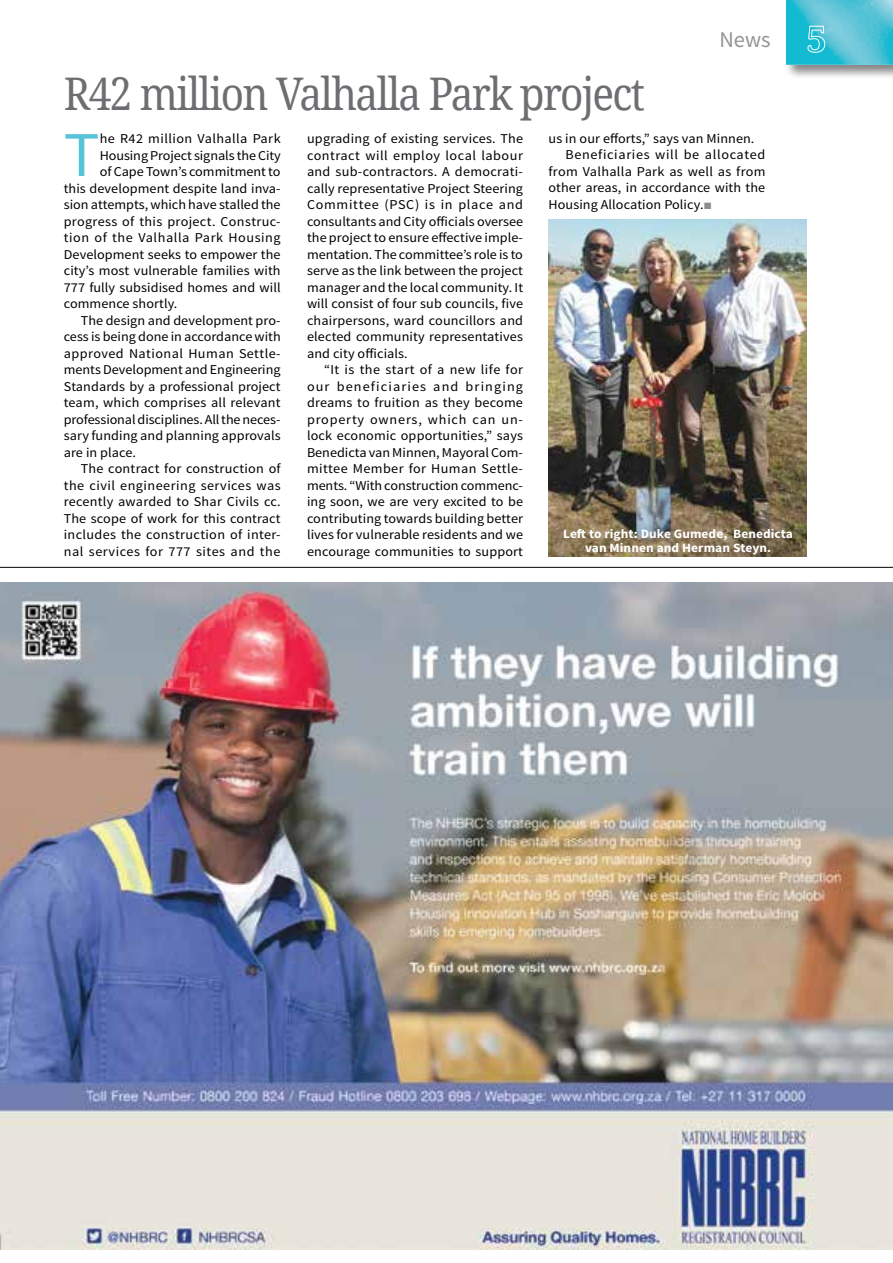
<style>
.page{position:relative;width:893px;height:1263px;background:#fff}
.page>*{position:absolute;margin:0;border:0;box-sizing:border-box;transform-origin:0 0}
.t1{font:63.75px "Source Sans Pro";color:#56c3d7;scale:1.05 1}
.t2{font:45px "Droid Serif";letter-spacing:-.04em;color:#6d6e71;scale:.9 1}
.t3{font:22.5px "Source Sans Pro";color:#939598}
.t4{font:13.5px/16.5px "Source Sans Pro";letter-spacing:.005em;color:#000;text-align:justify;scale:1.05 1}
.t5{font:13.5px "Source Sans Pro";letter-spacing:.025em;color:#000;scale:1.05 1}
.t6{font:13.5px "Source Sans Pro";letter-spacing:.04em;color:#000;scale:1.05 1}
.t7{font:13.5px "Source Sans Pro";letter-spacing:.03em;color:#000;scale:1.05 1}
.t8{font:13.5px "Source Sans Pro";letter-spacing:.035em;color:#000;scale:1.05 1}
.t9{font:13.5px "Source Sans Pro";letter-spacing:.045em;color:#000;scale:1.05 1}
.t10{font:700 12.75px/15px "Source Sans Pro";letter-spacing:.005em;color:#fff;text-align:center;scale:1.05 1}
.s1{font-family:"Franklin Gothic";color:#8a8c8e}
</style>
<div class="page">
<div style="left:784px;top:0;width:109px;height:79px;background:#000;opacity:.48"></div>
<img style="left:786px;top:0;width:107px;height:64px">
<img style="left:0;top:582px;width:893px;height:667px">
<svg style="left:807px;top:15px;width:18px;height:38px"></svg>
<hr style="left:0;top:567px;width:893px;height:1px;background:#000">
<img style="left:549px;top:220px;width:258px;height:336px">
<h2 class="t2" style="left:64px;top:66px;width:647px">R42 million Valhalla Park project</h2>
<h3 class="t3" style="left:719px;top:25px;width:53px">News</h3>
<h1 class="t1" style="left:64px;top:115px;width:35px">T</h1>
<p class="t7" style="left:100px;top:130px;width:174px">he R42 million Valhalla Park</p>
<p class="t4" style="left:100px;top:147px;width:174px">Housing Project signals the City</p>
<p class="t4" style="left:100px;top:163px;width:174px">of Cape Town’s commitment to</p>
<p class="t4" style="left:64px;top:180px;width:208px">this development despite land inva-</p>
<p class="t4" style="left:64px;top:196px;width:208px">sion attempts, which have stalled the</p>
<p class="t5" style="left:64px;top:213px;width:208px">progress of this project. Construc-</p>
<p class="t6" style="left:64px;top:229px;width:208px">tion of the Valhalla Park Housing</p>
<p class="t4" style="left:64px;top:246px;width:208px">Development seeks to empower the</p>
<p class="t4" style="left:64px;top:262px;width:208px">city’s most vulnerable families with</p>
<p class="t4" style="left:64px;top:279px;width:208px">777 fully subsidised homes and will</p>
<p class="t4" style="left:64px;top:295px;width:110px">commence shortly.</p>
<p class="t4" style="left:81px;top:312px;width:192px">The design and development pro-</p>
<p class="t4" style="left:64px;top:328px;width:208px">cess is being done in accordance with</p>
<p class="t7" style="left:64px;top:345px;width:208px">approved National Human Settle-</p>
<p class="t4" style="left:64px;top:361px;width:208px">ments Development and Engineering</p>
<p class="t4" style="left:64px;top:378px;width:208px">Standards by a professional project</p>
<p class="t4" style="left:64px;top:394px;width:208px">team, which comprises all relevant</p>
<p class="t4" style="left:64px;top:411px;width:208px">professional disciplines. All the neces-</p>
<p class="t4" style="left:64px;top:427px;width:208px">sary funding and planning approvals</p>
<p class="t4" style="left:64px;top:444px;width:70px">are in place.</p>
<p class="t4" style="left:81px;top:460px;width:192px">The contract for construction of</p>
<p class="t8" style="left:64px;top:477px;width:208px">the civil engineering services was</p>
<p class="t4" style="left:64px;top:493px;width:208px">recently awarded to Shar Civils cc.</p>
<p class="t4" style="left:64px;top:510px;width:208px">The scope of work for this contract</p>
<p class="t5" style="left:64px;top:526px;width:208px">includes the construction of inter-</p>
<p class="t6" style="left:64px;top:543px;width:208px">nal services for 777 sites and the</p>
<p class="t4" style="left:307px;top:130px;width:207px">upgrading of existing services. The contract will employ local labour and sub-contractors. A democrati&shy;cally representative Project Steering Committee (PSC) is in place and consultants and City officials oversee the project to ensure effective imple&shy;mentation. The committee’s role is to serve as the link between the project manager and the local community. It will consist of four sub councils, five chairpersons, ward councillors and elected community representatives and city officials.</p>
<p class="t4" style="left:307px;top:361px;width:207px;text-indent:17px">“It is the start of a new life for our beneficiaries and bringing dreams to fruition as they become property owners, which can un&shy;lock economic opportunities,” says Benedicta van Minnen, Mayoral Com&shy;mittee Member for Human Settle&shy;ments. “With construction commenc&shy;ing soon, we are very excited to be contributing towards building better lives for vulnerable residents and we encourage communities to support</p>
<p class="t4" style="left:549px;top:130px;width:198px">us in our efforts,” says van Minnen.</p>
<p class="t9" style="left:566px;top:147px;width:192px">Beneficiaries will be allocated</p>
<p class="t4" style="left:549px;top:163px;width:208px">from Valhalla Park as well as from</p>
<p class="t4" style="left:549px;top:180px;width:208px">other areas, in accordance with the</p>
<p class="t4" style="left:549px;top:196px;width:157px">Housing Allocation Policy.<span class="s1">■</span></p>
<p class="t10" style="left:563px;top:526px;width:220px">Left to right: Duke Gumede, Benedicta van Minnen and Herman Steyn.</p>
</div>
